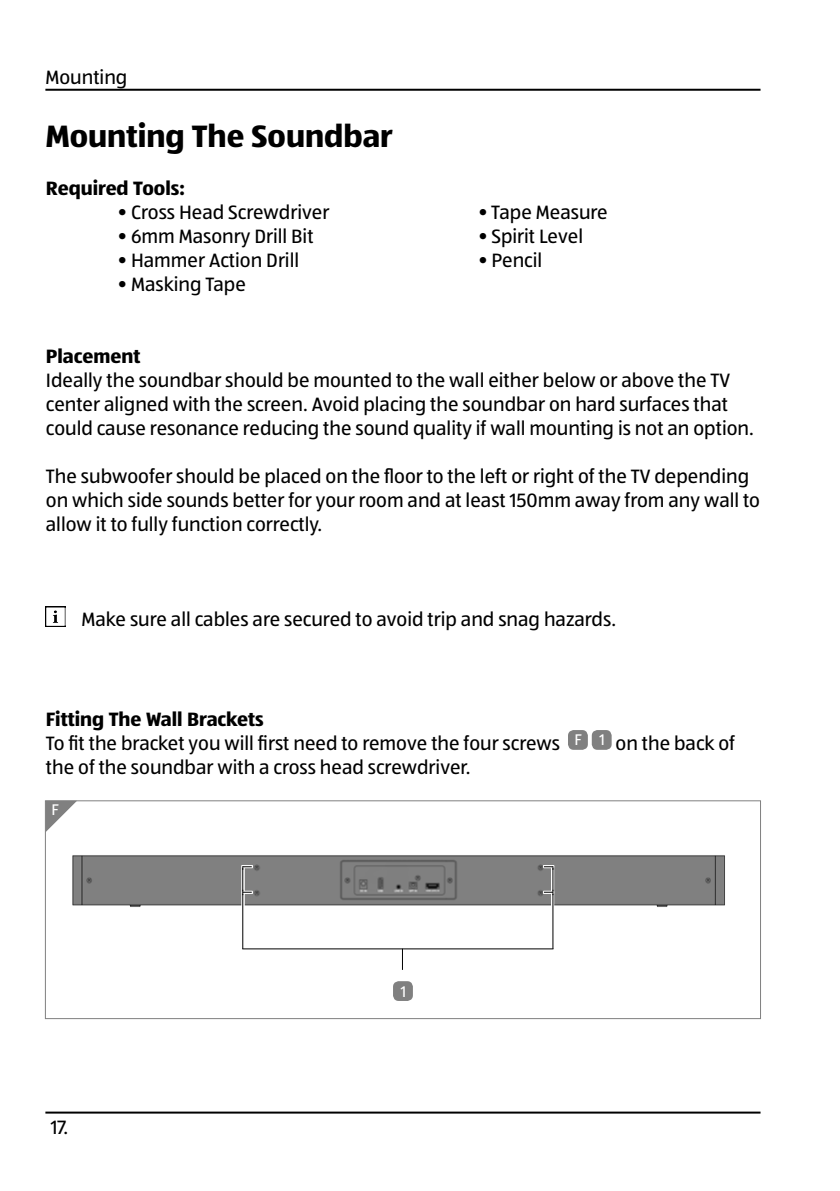
<style>
.page{position:relative;width:840px;height:1191px;background:#fff}
.page>*{position:absolute;margin:0;border:0;box-sizing:border-box;transform-origin:0 0}
.t1{font:700 32px "ALDISUEDOT";color:#000}
.t2{font:20px/24px "ALDISUEDOT";color:#000}
.t3{font:700 20px "ALDISUEDOT";color:#000}
.t4{font:16px "ALDISUEDOT";color:#fff}
</style>
<div class="page">
<hr style="left:45px;top:1111px;width:715px;height:2px;background:#000">
<hr style="left:45px;top:89px;width:715px;height:2px;background:#000">
<img style="left:46px;top:606px;width:20px;height:20px">
<div style="left:567px;top:730px;width:20px;height:20px;background:#808080;border-radius:6px"></div>
<div style="left:591px;top:730px;width:20px;height:20px;background:#808080;border-radius:6px"></div>
<svg style="left:46px;top:800px;width:22px;height:32px"></svg>
<img style="left:68px;top:800px;width:660px;height:183px">
<div style="left:393px;top:981px;width:19px;height:20px;background:#808080;border-radius:6px"></div>
<hr style="left:241px;top:864px;width:3px;height:86px;background:#fff">
<hr style="left:242px;top:866px;width:1px;height:83px;background:#000">
<svg style="left:241px;top:890px;width:12px;height:4px"></svg>
<svg style="left:241px;top:865px;width:12px;height:4px"></svg>
<svg style="left:242px;top:889px;width:9px;height:6px"></svg>
<hr style="left:551px;top:864px;width:3px;height:86px;background:#fff">
<hr style="left:552px;top:866px;width:1px;height:83px;background:#000">
<svg style="left:542px;top:865px;width:12px;height:4px"></svg>
<svg style="left:543px;top:889px;width:10px;height:6px"></svg>
<hr style="left:242px;top:948px;width:311px;height:1px;background:#000">
<svg style="left:402px;top:948px;width:1px;height:22px"></svg>
<p class="t2" style="left:45px;top:65px;width:83px">Mounting</p>
<p class="t1" style="left:46px;top:114px;width:348px">Mounting The Soundbar</p>
<p class="t3" style="left:46px;top:174px;width:140px">Required Tools:</p>
<p class="t2" style="left:118px;top:199px;width:213px">• Cross Head Screwdriver</p>
<p class="t2" style="left:478px;top:199px;width:131px">• Tape Measure</p>
<p class="t2" style="left:118px;top:223px;width:197px">• 6mm Masonry Drill Bit</p>
<p class="t2" style="left:478px;top:223px;width:106px">• Spirit Level</p>
<p class="t2" style="left:118px;top:247px;width:183px">• Hammer Action Drill</p>
<p class="t2" style="left:478px;top:247px;width:65px">• Pencil</p>
<p class="t2" style="left:118px;top:271px;width:129px">• Masking Tape</p>
<p class="t3" style="left:46px;top:342px;width:96px">Placement</p>
<p class="t2" style="left:46px;top:367px;width:709px">Ideally the soundbar should be mounted to the wall either below or above the TV center aligned with the screen. Avoid placing the soundbar on hard surfaces that could cause resonance reducing the sound quality if wall mounting is not an option.</p>
<p class="t2" style="left:46px;top:463px;width:715px">The subwoofer should be placed on the floor to the left or right of the TV depending on which side sounds better for your room and at least 150mm away from any wall to allow it to fully function correctly.</p>
<p class="t2" style="left:81px;top:607px;width:536px">Make sure all cables are secured to avoid trip and snag hazards.</p>
<p class="t3" style="left:46px;top:705px;width:219px">Fitting The Wall Brackets</p>
<p class="t2" style="left:46px;top:730px;width:515px">To fit the bracket you will first need to remove the four screws</p>
<p class="t4" style="left:574px;top:729px;width:9px">F</p>
<p class="t4" style="left:599px;top:729px;width:7px">1</p>
<p class="t2" style="left:615px;top:730px;width:121px">on the back of</p>
<p class="t2" style="left:46px;top:754px;width:426px">the of the soundbar with a cross head screwdriver.</p>
<p class="t4" style="left:51px;top:799px;width:9px">F</p>
<p class="t2" style="left:51px;top:1114px;width:19px">17.</p>
<p class="t4" style="left:400px;top:980px;width:7px">1</p>
</div>
